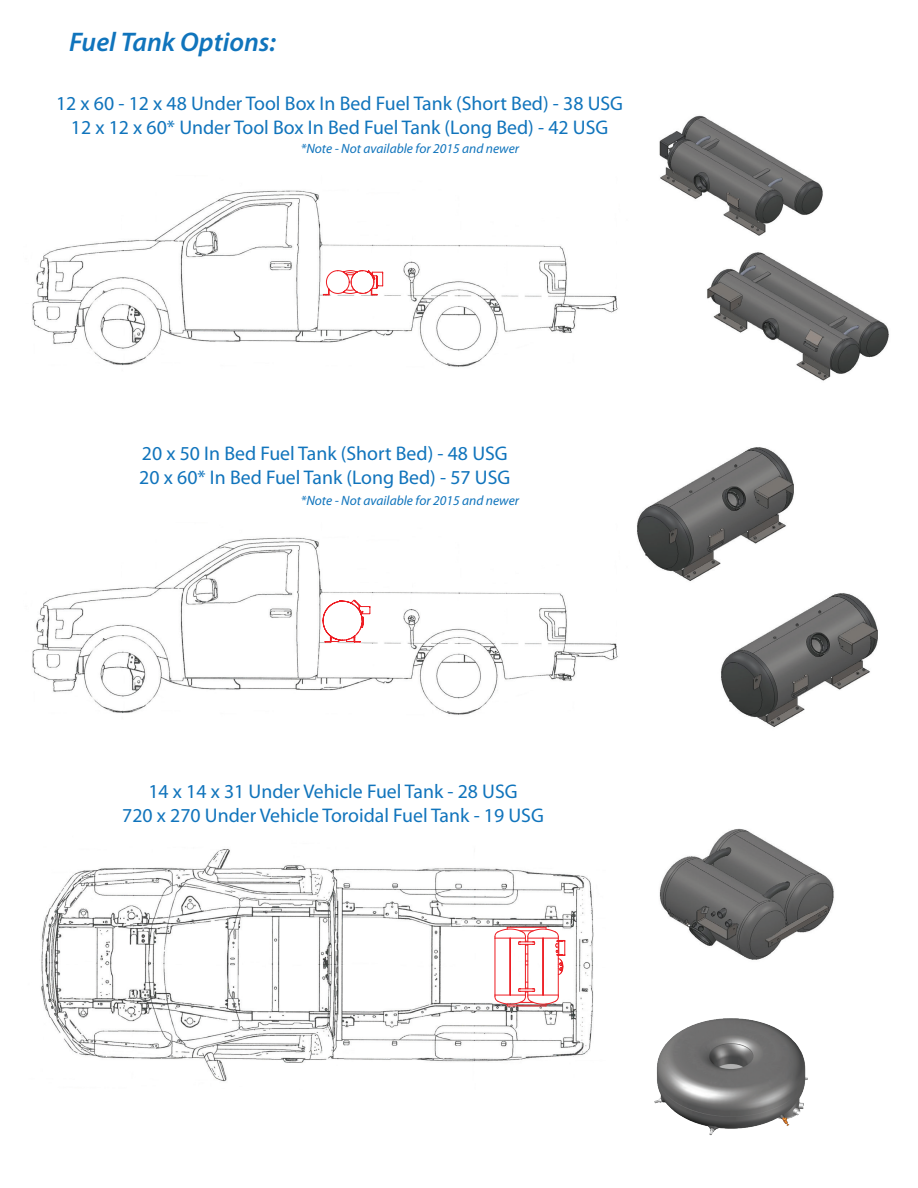
<style>
.page{position:relative;width:918px;height:1188px;background:#fff}
.page>*{position:absolute;margin:0;border:0;box-sizing:border-box;transform-origin:0 0}
.t1{font:italic 600 27px "Myriad Pro";color:#1074bc}
.t2{font:19.8px/23.7px "Myriad Pro";color:#1074bc;text-align:center}
.t3{font:italic 13.5px "Myriad Pro";color:#1074bc}
</style>
<div class="page">
<img style="left:659px;top:115px;width:164px;height:121px">
<img style="left:637px;top:447px;width:157px;height:134px">
<img style="left:659px;top:828px;width:175px;height:132px">
<img style="left:707px;top:252px;width:182px;height:129px">
<img style="left:721px;top:593px;width:157px;height:134px">
<img style="left:32px;top:190px;width:586px;height:177px">
<svg style="left:323px;top:270px;width:60px;height:25px"></svg>
<img style="left:32px;top:537px;width:586px;height:178px">
<svg style="left:323px;top:600px;width:47px;height:42px"></svg>
<img style="left:41px;top:849px;width:553px;height:233px">
<hr style="left:507px;top:1006px;width:39px;height:1px;background:#ee1d23">
<svg style="left:495px;top:927px;width:71px;height:79px"></svg>
<img style="left:654px;top:1018px;width:154px;height:118px">
<h1 class="t1" style="left:69px;top:25px;width:209px">Fuel Tank Options:</h1>
<p class="t2" style="left:56px;top:91px;width:569px">12 x 60 - 12 x 48 Under Tool Box In Bed Fuel Tank (Short Bed) - 38 USG<br>12 x 12 x 60* Under Tool Box In Bed Fuel Tank (Long Bed) - 42 USG</p>
<p class="t3" style="left:301px;top:140px;width:220px">*Note - Not available for 2015 and newer</p>
<p class="t2" style="left:139px;top:441px;width:372px;text-align:left">20 x 50 In Bed Fuel Tank (Short Bed) - 48 USG<br>20 x 60* In Bed Fuel Tank (Long Bed) - 57 USG</p>
<p class="t3" style="left:301px;top:492px;width:220px">*Note - Not available for 2015 and newer</p>
<p class="t2" style="left:122px;top:779px;width:423px">14 x 14 x 31 Under Vehicle Fuel Tank - 28 USG<br>720 x 270 Under Vehicle Toroidal Fuel Tank - 19 USG</p>
</div>
